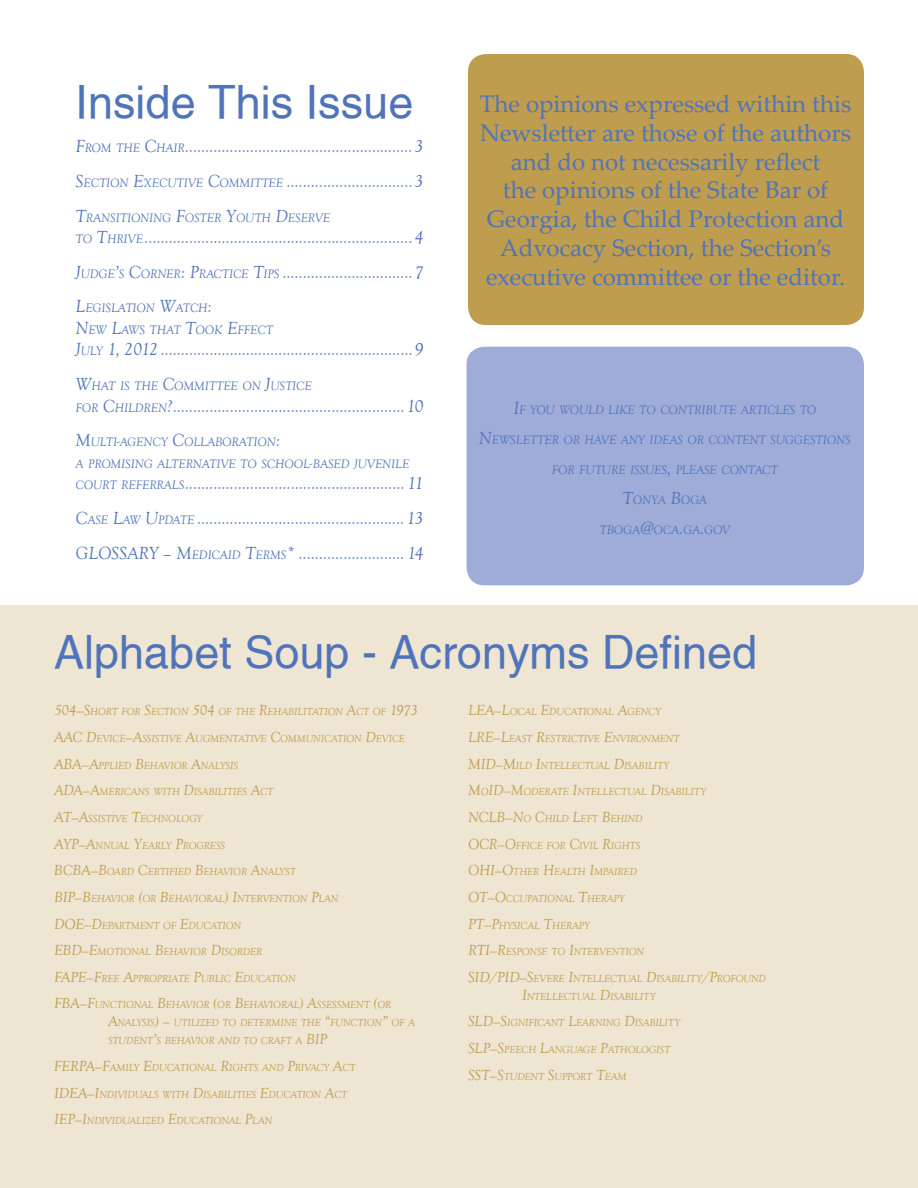
<style>
.page{position:relative;width:918px;height:1188px;background:#fff}
.page>*{position:absolute;margin:0;border:0;box-sizing:border-box;transform-origin:0 0}
.t1{font:45px "Alps Normal";color:#5074b9}
.t2{font:24px/28.8px "Palatino Linotype";color:#5074b9;text-align:center}
.t3{font:italic 18px/34.5px "Goudy Old Style T";letter-spacing:-.045em;color:#5074b9}
.t4{font:italic 15px "Goudy Old Style T";color:#be9d4e}
.t5{font:italic 12.6px/21.6px "Goudy Old Style T";color:#5074b9}
.t6{font:italic 10.5px/18px "Goudy Old Style T";color:#be9d4e}
.s1{font-size:12.6px}
.s2{font-size:18px}
.s3{font-size:15px}
</style>
<div class="page">
<div style="left:0;top:606px;width:918px;height:582px;background:#eee5d2"></div>
<div style="left:468px;top:54px;width:396px;height:271px;background:#be9d4e;border-radius:18px"></div>
<div style="left:466px;top:347px;width:398px;height:238px;background:#9facd8;border-radius:18px"></div>
<h1 class="t1" style="left:76px;top:76px;width:339px">Inside This Issue</h1>
<h3 class="t3" style="left:76px;top:130px;width:350px">F<span class="s1">ROM THE</span> C<span class="s1">HAIR</span>........................................................3<br>S<span class="s1">ECTION</span> E<span class="s1">XECUTIVE</span> C<span class="s1">OMMITTEE</span> ...............................3</h3>
<p class="t5" style="left:76px;top:207px;width:256px"><span class="s2">T</span>RANSITIONING <span class="s2">F</span>OSTER <span class="s2">Y</span>OUTH <span class="s2">D</span>ESERVE</p>
<h3 class="t3" style="left:76px;top:221px;width:349px"><span class="s1">TO</span> T<span class="s1">HRIVE</span>..................................................................4<br>J<span class="s1">UDGE</span>’<span class="s1">S</span> C<span class="s1">ORNER</span>: P<span class="s1">RACTICE</span> T<span class="s1">IPS</span> ................................7</h3>
<p class="t5" style="left:76px;top:298px;width:199px"><span class="s2">L</span>EGISLATION <span class="s2">W</span>ATCH<span class="s2">:<br>N</span>EW <span class="s2">L</span>AWS THAT <span class="s2">T</span>OOK <span class="s2">E</span>FFECT</p>
<h3 class="t3" style="left:76px;top:333px;width:349px">J<span class="s1">ULY</span> 1, 2012 ..............................................................9</h3>
<p class="t5" style="left:76px;top:375px;width:238px"><span class="s2">W</span>HAT IS THE <span class="s2">C</span>OMMITTEE ON <span class="s2">J</span>USTICE</p>
<h3 class="t3" style="left:76px;top:389px;width:350px"><span class="s1">FOR</span> C<span class="s1">HILDREN</span>?.........................................................10</h3>
<p class="t5" style="left:76px;top:432px;width:335px"><span class="s2">M</span>ULTI<span class="s2">-</span>AGENCY <span class="s2">C</span>OLLABORATION<span class="s2">:<br></span>A PROMISING ALTERNATIVE TO SCHOOL<span class="s2">-</span>BASED JUVENILE</p>
<h3 class="t3" style="left:76px;top:467px;width:350px;text-align:justify"><span class="s1">COURT REFERRALS</span> ...................................................... 11<br>C<span class="s1">ASE</span> L<span class="s1">AW</span> U<span class="s1">PDATE</span> ...................................................13<br>GLOSSARY – M<span class="s1">EDICAID</span> T<span class="s1">ERMS</span>* .......................... 14</h3>
<h2 class="t2" style="left:480px;top:88px;width:373px">The opinions expressed within this Newsletter are those of the authors and do not necessarily reflect<br>the opinions of the State Bar of Georgia, the Child Protection and Advocacy Section, the Section’s executive committee or the editor.</h2>
<p class="t5" style="left:513px;top:399px;width:304px"><span class="s2">I</span>F YOU WOULD LIKE TO CONTRIBUTE ARTICLES TO</p>
<p class="t5" style="left:479px;top:429px;width:29px"><span class="s2">N</span>EWSL</p>
<p class="t5" style="left:523px;top:429px;width:329px">ETTER OR HAVE ANY IDEAS OR CONTENT SUGGESTIONS</p>
<p class="t5" style="left:552px;top:459px;width:227px">FOR FUTURE ISS UES<span class="s2">,</span> PLEASE CONTACT</p>
<p class="t5" style="left:623px;top:489px;width:86px"><span class="s2">T</span>ONYA <span class="s2">B</span>OGA</p>
<p class="t5" style="left:600px;top:519px;width:132px">TBOGA<span class="s2">@</span>OCA<span class="s2">.</span>GA<span class="s2">.</span>GOV</p>
<h1 class="t1" style="left:54px;top:625px;width:705px">Alphabet Soup - Acronyms Defined</h1>
<p class="t6" style="left:54px;top:703px;width:366px"><span class="s3">504—S</span>HORT FOR <span class="s3">S</span>ECTION <span class="s3">504</span> OF THE <span class="s3">R</span>EHABILITATION <span class="s3">A</span>CT OF <span class="s3">1973</span></p>
<p class="t6" style="left:54px;top:730px;width:353px"><span class="s3">AAC D</span>EVICE<span class="s3">—A</span>SS ISTIVE <span class="s3">A</span>UGMENTATIVE <span class="s3">C</span>OMMUNICATION <span class="s3">D</span>EVICE</p>
<p class="t6" style="left:54px;top:757px;width:185px"><span class="s3">ABA—A</span>PPLIED <span class="s3">B</span>EHAVIOR <span class="s3">A</span>NALYS IS</p>
<p class="t6" style="left:54px;top:783px;width:221px"><span class="s3">ADA—A</span>MERICANS WITH <span class="s3">D</span>ISABILITIES <span class="s3">A</span>CT</p>
<p class="t6" style="left:54px;top:810px;width:150px"><span class="s3">AT—A</span>SS ISTIVE <span class="s3">T</span>ECHNOLOGY</p>
<p class="t6" style="left:54px;top:836px;width:168px"><span class="s3">AYP—A</span>NNUAL <span class="s3">Y</span>EARLY <span class="s3">P</span>ROGRESS</p>
<p class="t6" style="left:54px;top:863px;width:243px"><span class="s3">BCBA—B</span>OARD <span class="s3">C</span>ERTIFIED <span class="s3">B</span>EHAVIOR <span class="s3">A</span>NALYST</p>
<p class="t6" style="left:54px;top:890px;width:286px"><span class="s3">BIP—B</span>EHAVIOR <span class="s3">(</span>OR <span class="s3">B</span>EHAVIORAL<span class="s3">) I</span>NTERVENTION <span class="s3">P</span>LAN</p>
<p class="t6" style="left:54px;top:916px;width:189px"><span class="s3">DOE—D</span>EPARTMENT OF <span class="s3">E</span>DUCATION</p>
<p class="t6" style="left:54px;top:943px;width:210px"><span class="s3">EB D—E</span>MOTIONAL <span class="s3">B</span>EHAVIOR <span class="s3">D</span>ISORDER</p>
<p class="t6" style="left:54px;top:970px;width:243px"><span class="s3">FAPE—F</span>REE <span class="s3">A</span>PPROPRIATE <span class="s3">P</span>UBLIC <span class="s3">E</span>DUCATION</p>
<p class="t6" style="left:54px;top:996px;width:339px"><span class="s3">FBA—F</span>UNCTIONAL <span class="s3">B</span>EHAVIOR <span class="s3">(</span>OR <span class="s3">B</span>EHAVIORAL<span class="s3">) A</span>SS ESSMENT <span class="s3">(</span>OR</p>
<h3 class="t4" style="left:54px;top:1013px;width:33px">A</h3>
<p class="t6" style="left:108px;top:1014px;width:309px;text-indent:10px">NALYS IS<span class="s3">) –</span> UTILIZED TO DETERMINE THE <span class="s3">“</span>FUNCTION<span class="s3">”</span> OF A<br>STUDENT<span class="s3">’</span>S BEHAVIOR AND TO CRAFT A <span class="s3">BIP</span></p>
<p class="t6" style="left:54px;top:1059px;width:303px"><span class="s3">FERPA—F</span>AMILY <span class="s3">E</span>DUCATIONAL <span class="s3">R</span>IGHTS AND <span class="s3">P</span>RIVACY <span class="s3">A</span>CT</p>
<p class="t6" style="left:54px;top:1086px;width:295px"><span class="s3">IDEA—I</span>NDIVIDUALS WITH <span class="s3">D</span>ISABILITIES <span class="s3">E</span>DUCATION <span class="s3">A</span>CT</p>
<p class="t6" style="left:54px;top:1112px;width:220px"><span class="s3">IEP—I</span>NDIVIDUALIZED <span class="s3">E</span>DUCATIONAL <span class="s3">P</span>LAN</p>
<p class="t6" style="left:468px;top:703px;width:188px"><span class="s3">LEA—L</span>OCAL <span class="s3">E</span>DUCATIONAL <span class="s3">A</span>GENCY</p>
<p class="t6" style="left:468px;top:730px;width:213px"><span class="s3">LRE—L</span>EAST <span class="s3">R</span>ESTRICTIVE <span class="s3">E</span>NVIRONMENT</p>
<p class="t6" style="left:468px;top:757px;width:203px"><span class="s3">MID—M</span>ILD <span class="s3">I</span>NTELLECTUAL <span class="s3">D</span>ISABILITY</p>
<p class="t6" style="left:468px;top:783px;width:240px"><span class="s3">M</span>O<span class="s3">ID—M</span>ODERATE <span class="s3">I</span>NTELLECTUAL <span class="s3">D</span>ISABILITY</p>
<p class="t6" style="left:468px;top:810px;width:175px"><span class="s3">NCLB—N</span>O <span class="s3">C</span>HILD <span class="s3">L</span>EFT <span class="s3">B</span>EHIND</p>
<p class="t6" style="left:468px;top:836px;width:173px"><span class="s3">OCR—O</span>FFICE FOR <span class="s3">C</span>IVIL <span class="s3">R</span>IGHTS</p>
<p class="t6" style="left:468px;top:863px;width:170px"><span class="s3">OHI—O</span>THER <span class="s3">H</span>EALTH <span class="s3">I</span>MPAIRED</p>
<p class="t6" style="left:468px;top:890px;width:153px"><span class="s3">OT—O</span>CC UPATIONAL <span class="s3">T</span>HERAPY</p>
<p class="t6" style="left:468px;top:916px;width:118px"><span class="s3">PT—P</span>HYS ICAL <span class="s3">T</span>HERAPY</p>
<p class="t6" style="left:468px;top:943px;width:177px"><span class="s3">RTI—R</span>ESPONSE TO <span class="s3">I</span>NTERVENTION</p>
<p class="t6" style="left:468px;top:970px;width:299px"><span class="s3">SID/PID—S</span>EVERE <span class="s3">I</span>NTELLECTUAL <span class="s3">D</span>ISABILITY<span class="s3">/P</span>ROFOUND</p>
<h3 class="t4" style="left:468px;top:987px;width:31px">I</h3>
<p class="t6" style="left:527px;top:988px;width:130px">NTELLECTUAL <span class="s3">D</span>ISABILITY</p>
<p class="t6" style="left:468px;top:1014px;width:214px"><span class="s3">SLD—S</span>IGNIFICANT <span class="s3">L</span>EARNING <span class="s3">D</span>ISABILITY</p>
<p class="t6" style="left:468px;top:1041px;width:204px"><span class="s3">SLP—S</span>PEECH <span class="s3">L</span>ANGUAGE <span class="s3">P</span>ATHOLOGIST</p>
<p class="t6" style="left:468px;top:1068px;width:160px"><span class="s3">SST—S</span>TUDENT <span class="s3">S</span>UPPORT <span class="s3">T</span>EAM</p>
</div>
